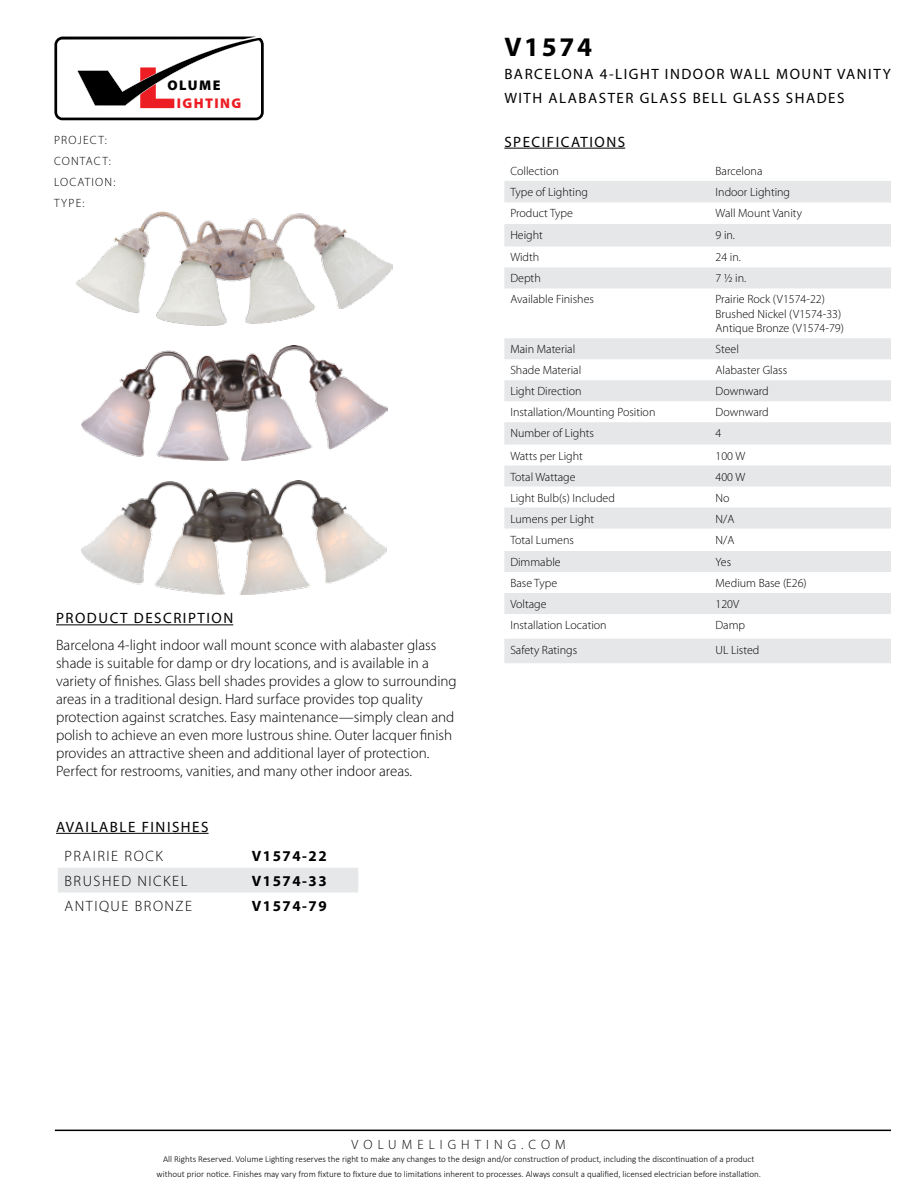
<style>
.page{position:relative;width:918px;height:1188px;background:#fff}
.page>*{position:absolute;margin:0;border:0;box-sizing:border-box;transform-origin:0 0}
.t1{font:700 27px "Myriad Pro";letter-spacing:.1em;color:#000}
.t2{font:300 15px/18px "Myriad Pro";color:#000}
.t3{font:15px/23.4px "Myriad Pro";letter-spacing:.1em;color:#000}
.t4{font:300 15px "Myriad Pro";letter-spacing:.1em;color:#000}
.t5{font:700 15px "Myriad Pro";letter-spacing:.1em;color:#000}
.t6{font:900 14.1px "Myriad Pro";letter-spacing:.1em;color:#ed1d24}
.t7{font:900 14.1px "Myriad Pro";letter-spacing:.1em;color:#000}
.t8{font:300 13.5px "Myriad Pro";letter-spacing:.375em;color:#000}
.t9{font:300 12px/14.4px "Myriad Pro";color:#000}
.t10{font:300 12px/21px "Myriad Pro";letter-spacing:.1em;color:#000}
.t11{font:300 9px/15px "Calibri";color:#000;text-align:center}
</style>
<div class="page">
<hr style="left:55px;top:1130px;width:836px;height:1px;background:#000">
<hr style="left:56px;top:624px;width:177px;height:1px;background:#000">
<hr style="left:504px;top:148px;width:121px;height:1px;background:#000">
<svg style="left:54px;top:37px;width:210px;height:83px"></svg>
<svg style="left:504px;top:181px;width:387px;height:482px"></svg>
<hr style="left:56px;top:833px;width:153px;height:1px;background:#000">
<div style="left:58px;top:868px;width:300px;height:25px;background:#e6e7e8"></div>
<img style="left:76px;top:211px;width:316px;height:114px">
<img style="left:81px;top:346px;width:307px;height:114px">
<img style="left:82px;top:481px;width:305px;height:114px">
<p class="t10" style="left:54px;top:130px;width:63px">PROJECT:<br>CONTACT:<br>LOCATION:<br>TYPE:</p>
<p class="t7" style="left:167px;top:76px;width:55px">OLUME</p>
<p class="t6" style="left:177px;top:94px;width:66px">IGHTING</p>
<p class="t3" style="left:56px;top:606px;width:179px">PRODUCT DESCRIPTION</p>
<p class="t2" style="left:56px;top:635px;width:402px">Barcelona 4-light indoor wall mount sconce with alabaster glass shade is suitable for damp or dry locations, and is available in a variety of finishes. Glass bell shades provides a glow to surrounding areas in a traditional design. Hard surface provides top quality protection against scratches. Easy maintenance—simply clean and polish to achieve an even more lustrous shine. Outer lacquer finish provides an attractive sheen and additional layer of protection.<br>Perfect for restrooms, vanities, and many other indoor areas.</p>
<p class="t3" style="left:56px;top:815px;width:154px">AVAILABLE FINISHES</p>
<p class="t4" style="left:65px;top:847px;width:100px">PRAIRIE ROCK</p>
<p class="t5" style="left:252px;top:846px;width:76px">V1574-22</p>
<p class="t4" style="left:65px;top:872px;width:124px">BRUSHED NICKEL</p>
<p class="t5" style="left:252px;top:871px;width:76px">V1574-33</p>
<p class="t4" style="left:65px;top:897px;width:129px">ANTIQUE BRONZE</p>
<p class="t5" style="left:252px;top:896px;width:76px">V1574-79</p>
<h1 class="t1" style="left:504px;top:30px;width:89px">V1574</h1>
<p class="t3" style="left:504px;top:62px;width:388px">BARCELONA 4-LIGHT INDOOR WALL MOUNT VANITY<br>WITH ALABASTER GLASS BELL GLASS SHADES</p>
<p class="t3" style="left:504px;top:130px;width:122px">SPECIFICATIONS</p>
<p class="t9" style="left:510px;top:164px;width:50px">Collection</p>
<p class="t9" style="left:716px;top:164px;width:48px">Barcelona</p>
<p class="t9" style="left:510px;top:185px;width:79px">Type of Lighting</p>
<p class="t9" style="left:716px;top:185px;width:76px">Indoor Lighting</p>
<p class="t9" style="left:510px;top:206px;width:64px">Product Type</p>
<p class="t9" style="left:716px;top:206px;width:88px">Wall Mount Vanity</p>
<p class="t9" style="left:510px;top:228px;width:34px">Height</p>
<p class="t9" style="left:716px;top:228px;width:21px">9 in.</p>
<p class="t9" style="left:510px;top:250px;width:30px">Width</p>
<p class="t9" style="left:716px;top:250px;width:27px">24 in.</p>
<p class="t9" style="left:510px;top:271px;width:32px">Depth</p>
<p class="t9" style="left:716px;top:271px;width:32px">7 ½ in.</p>
<p class="t9" style="left:510px;top:292px;width:85px">Available Finishes</p>
<p class="t9" style="left:716px;top:292px;width:130px">Prairie Rock (V1574-22)<br>Brushed Nickel (V1574-33)<br>Antique Bronze (V1574-79)</p>
<p class="t9" style="left:510px;top:342px;width:66px">Main Material</p>
<p class="t9" style="left:716px;top:342px;width:25px">Steel</p>
<p class="t9" style="left:510px;top:363px;width:72px">Shade Material</p>
<p class="t9" style="left:716px;top:363px;width:73px">Alabaster Glass</p>
<p class="t9" style="left:510px;top:384px;width:73px">Light Direction</p>
<p class="t9" style="left:716px;top:384px;width:55px">Downward</p>
<p class="t9" style="left:510px;top:405px;width:147px">Installation/Mounting Position</p>
<p class="t9" style="left:716px;top:405px;width:55px">Downward</p>
<p class="t9" style="left:510px;top:426px;width:85px">Number of Lights</p>
<p class="t9" style="left:716px;top:426px;width:7px">4</p>
<p class="t9" style="left:510px;top:448px;width:74px">Watts per Light</p>
<p class="t9" style="left:716px;top:448px;width:31px">100 W</p>
<p class="t9" style="left:510px;top:469px;width:67px">Total Wattage</p>
<p class="t9" style="left:716px;top:469px;width:31px">400 W</p>
<p class="t9" style="left:510px;top:490px;width:106px">Light Bulb(s) Included</p>
<p class="t9" style="left:716px;top:490px;width:16px">No</p>
<p class="t9" style="left:510px;top:511px;width:85px">Lumens per Light</p>
<p class="t9" style="left:716px;top:511px;width:20px">N/A</p>
<p class="t9" style="left:510px;top:532px;width:65px">Total Lumens</p>
<p class="t9" style="left:716px;top:532px;width:20px">N/A</p>
<p class="t9" style="left:510px;top:555px;width:52px">Dimmable</p>
<p class="t9" style="left:716px;top:555px;width:17px">Yes</p>
<p class="t9" style="left:510px;top:576px;width:48px">Base Type</p>
<p class="t9" style="left:716px;top:576px;width:93px">Medium Base (E26)</p>
<p class="t9" style="left:510px;top:597px;width:38px">Voltage</p>
<p class="t9" style="left:716px;top:597px;width:25px">120V</p>
<p class="t9" style="left:510px;top:618px;width:98px">Installation Location</p>
<p class="t9" style="left:716px;top:618px;width:31px">Damp</p>
<p class="t9" style="left:510px;top:642px;width:68px">Safety Ratings</p>
<p class="t9" style="left:716px;top:642px;width:45px">UL Listed</p>
<p class="t8" style="left:352px;top:1136px;width:216px">VOLUMELIGHTING.COM</p>
<p class="t11" style="left:156px;top:1151px;width:606px">All Rights Reserved. Volume Lighting reserves the right to make any changes to the design and/or construction of product, including the discontinuation of a product without prior notice. Finishes may vary from fixture to fixture due to limitations inherent to processes. Always consult a qualified, licensed electrician before installation.</p>
</div>
